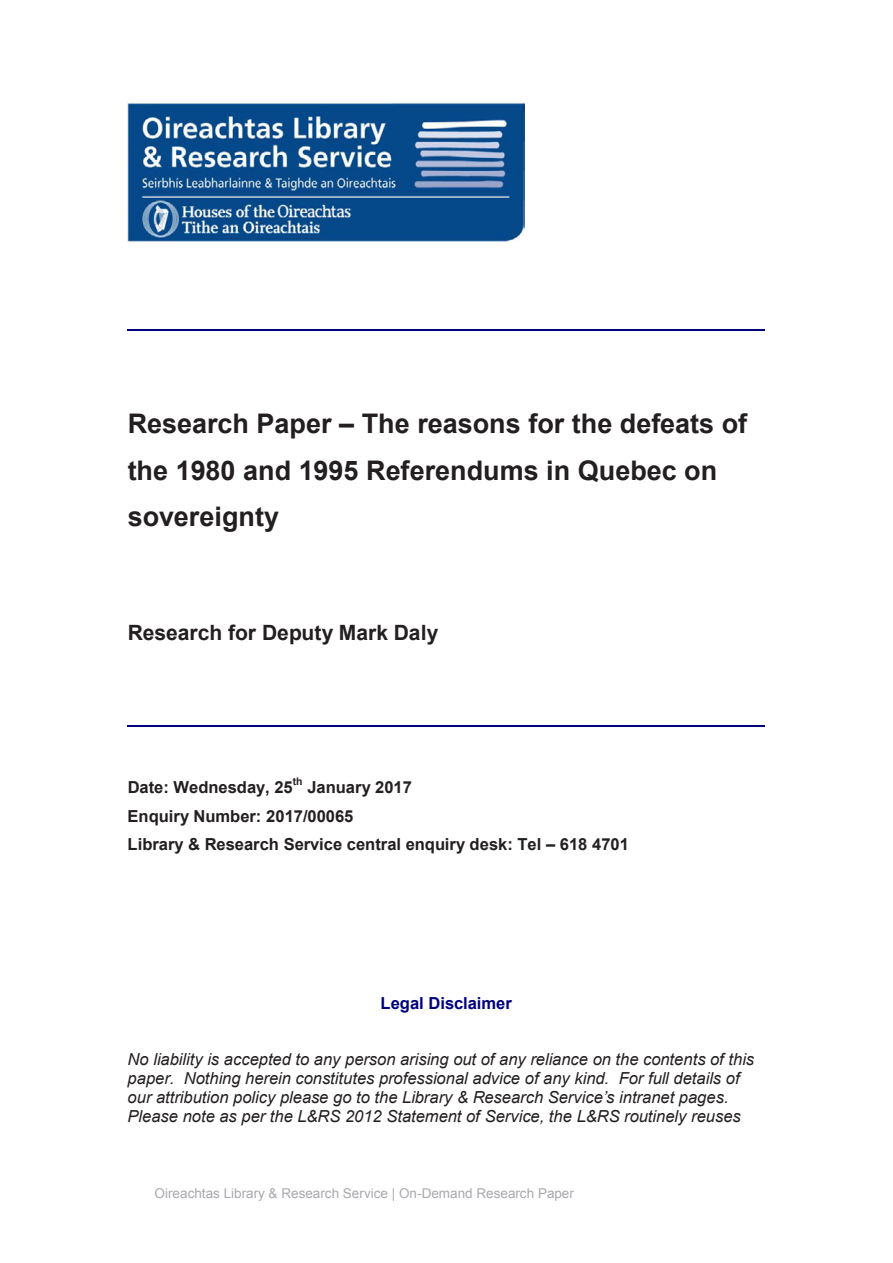
<style>
.page{position:relative;width:893px;height:1263px;background:#fff}
.page>*{position:absolute;margin:0;border:0;box-sizing:border-box;transform-origin:0 0}
.t1{font:700 27px/46.7px "Arial";color:#231f20}
.t2{font:700 21px "Arial";color:#231f20}
.t3{font:italic 16.5px/18.9px "Arial";color:#231f20}
.t4{font:700 16.5px/28.5px "Arial";color:#231f20}
.t5{font:700 16.5px "Arial";color:#000080}
.t6{font:13.5px "Arial";color:#a8a9ad}
.t7{font:700 10.5px "Arial";color:#231f20}
.s1{font-style:inherit}
</style>
<div class="page">
<img style="left:128px;top:103px;width:397px;height:138px">
<hr style="left:128px;top:329px;width:637px;height:1px;background:#000080">
<hr style="left:128px;top:725px;width:637px;height:2px;background:#000080">
<h1 class="t1" style="left:128px;top:401px;width:621px">Research Paper <span class="s1">–</span> The reasons for the defeats of the 1980 and 1995 Referendums in Quebec on sovereignty</h1>
<p class="t2" style="left:128px;top:618px;width:312px">Research for Deputy Mark Daly</p>
<p class="t4" style="left:128px;top:773px;width:167px">Date: Wednesday, 25</p>
<p class="t7" style="left:293px;top:775px;width:11px">th</p>
<p class="t4" style="left:128px;top:773px;width:503px;text-indent:180px">January 2017<br>Enquiry Number: 2017/00065<br>Library &amp; Research Service central enquiry desk: Tel <span class="s1">–</span> 618 4701</p>
<p class="t5" style="left:381px;top:992px;width:133px">Legal Disclaimer</p>
<p class="t3" style="left:128px;top:1050px;width:628px">No liability is accepted to any person arising out of any reliance on the contents of this paper. Nothing herein constitutes professional advice of any kind. For full details of our attribution policy please go to the Libr<span class="s1">ary &amp; Research Service’s intranet pages</span>.<br>Please note as per the L&amp;RS 2012 Statement of Service, the L&amp;RS routinely reuses</p>
<p class="t6" style="left:155px;top:1185px;width:421px">Oireachtas Library &amp; Research Service | On-Demand Research Paper</p>
</div>
